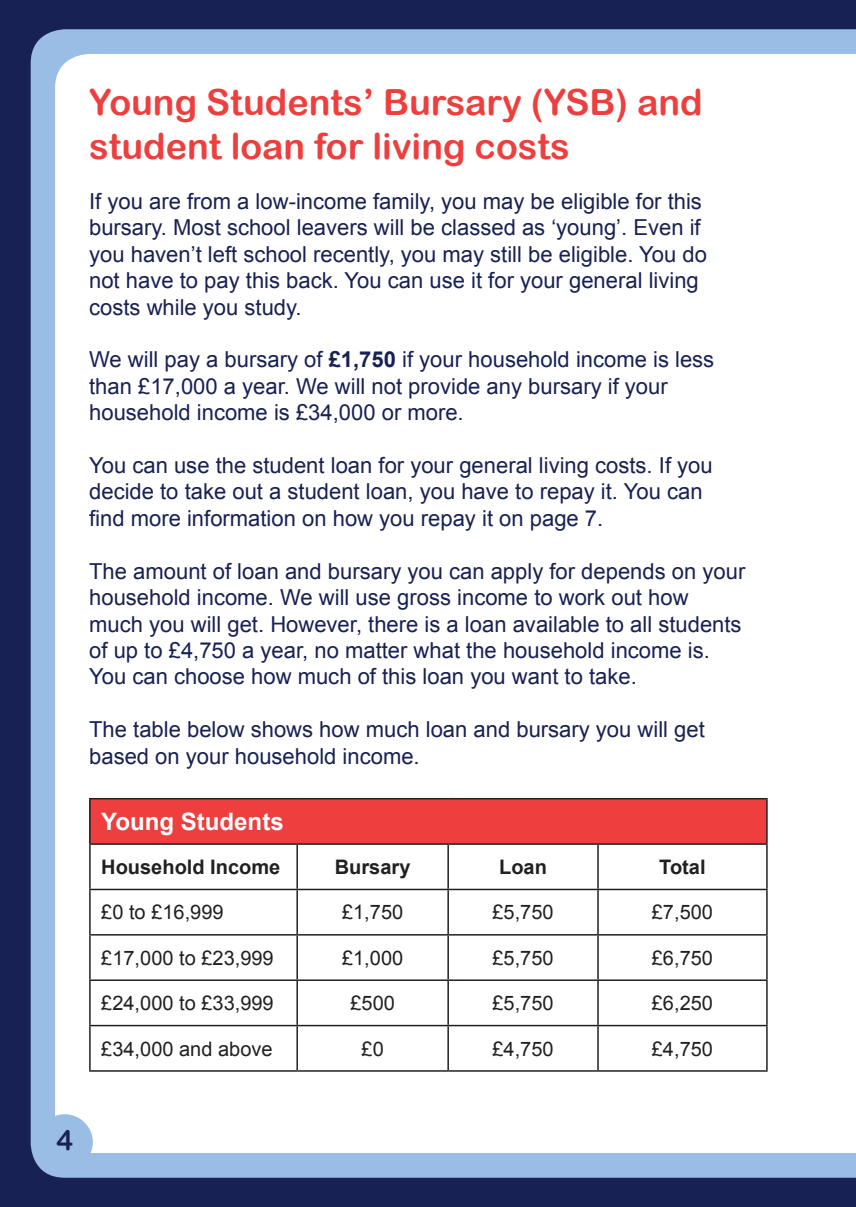
<style>
.page{position:relative;width:856px;height:1207px;background:#fff}
.page>*{position:absolute;margin:0;border:0;box-sizing:border-box;transform-origin:0 0}
.t1{font:36px/43.2px "Arial Rounded MT Bold";color:#ee3f3e}
.t2{font:28px "Arial Rounded MT Bold";color:#172153}
.t3{font:700 24px "Arial";color:#fff}
.t4{font:22px/26.4px "Arial";color:#172153}
.t5{font:20px "Arial";color:#231f20}
.t6{font:700 20px "Arial";color:#231f20}
.s1{font-weight:700}
</style>
<div class="page">
<div style="left:0;top:0;width:855px;height:1207px;background:#172153"></div>
<div style="left:31px;top:29px;width:824px;height:1148px;background:#99bde4"></div>
<div style="left:55px;top:54px;width:800px;height:1099px;background:#fff"></div>
<div style="left:37px;top:1114px;width:56px;height:56px;background:#99bde4;border-radius:50%"></div>
<div style="left:90px;top:798px;width:676px;height:46px;background:#ee3f3e"></div>
<hr style="left:89px;top:798px;width:208px;height:1px;background:#231f20">
<hr style="left:89px;top:799px;width:2px;height:44px;background:#231f20">
<hr style="left:297px;top:798px;width:151px;height:1px;background:#231f20">
<hr style="left:448px;top:798px;width:149px;height:1px;background:#231f20">
<hr style="left:597px;top:798px;width:170px;height:1px;background:#231f20">
<hr style="left:765px;top:799px;width:2px;height:44px;background:#231f20">
<hr style="left:89px;top:843px;width:208px;height:2px;background:#231f20">
<hr style="left:89px;top:845px;width:2px;height:43px;background:#231f20">
<hr style="left:297px;top:843px;width:151px;height:2px;background:#231f20">
<hr style="left:296px;top:845px;width:2px;height:43px;background:#231f20">
<hr style="left:448px;top:843px;width:149px;height:2px;background:#231f20">
<hr style="left:447px;top:845px;width:1px;height:43px;background:#231f20">
<hr style="left:597px;top:843px;width:170px;height:2px;background:#231f20">
<hr style="left:597px;top:845px;width:1px;height:43px;background:#231f20">
<hr style="left:765px;top:845px;width:2px;height:43px;background:#231f20">
<hr style="left:89px;top:888px;width:208px;height:2px;background:#231f20">
<hr style="left:89px;top:890px;width:2px;height:44px;background:#231f20">
<hr style="left:297px;top:888px;width:151px;height:2px;background:#231f20">
<hr style="left:296px;top:890px;width:2px;height:44px;background:#231f20">
<hr style="left:448px;top:888px;width:149px;height:2px;background:#231f20">
<hr style="left:447px;top:890px;width:1px;height:44px;background:#231f20">
<hr style="left:597px;top:888px;width:170px;height:2px;background:#231f20">
<hr style="left:597px;top:890px;width:1px;height:44px;background:#231f20">
<hr style="left:765px;top:890px;width:2px;height:44px;background:#231f20">
<hr style="left:89px;top:934px;width:208px;height:1px;background:#231f20">
<hr style="left:89px;top:935px;width:2px;height:44px;background:#231f20">
<hr style="left:297px;top:934px;width:151px;height:1px;background:#231f20">
<hr style="left:296px;top:935px;width:2px;height:44px;background:#231f20">
<hr style="left:448px;top:934px;width:149px;height:1px;background:#231f20">
<hr style="left:447px;top:935px;width:1px;height:44px;background:#231f20">
<hr style="left:597px;top:934px;width:170px;height:1px;background:#231f20">
<hr style="left:597px;top:935px;width:1px;height:44px;background:#231f20">
<hr style="left:765px;top:935px;width:2px;height:44px;background:#231f20">
<hr style="left:89px;top:979px;width:208px;height:2px;background:#231f20">
<hr style="left:89px;top:981px;width:2px;height:43px;background:#231f20">
<hr style="left:297px;top:979px;width:151px;height:2px;background:#231f20">
<hr style="left:296px;top:981px;width:2px;height:43px;background:#231f20">
<hr style="left:448px;top:979px;width:149px;height:2px;background:#231f20">
<hr style="left:447px;top:981px;width:1px;height:43px;background:#231f20">
<hr style="left:597px;top:979px;width:170px;height:2px;background:#231f20">
<hr style="left:597px;top:981px;width:1px;height:43px;background:#231f20">
<hr style="left:765px;top:981px;width:2px;height:43px;background:#231f20">
<hr style="left:89px;top:1024px;width:208px;height:2px;background:#231f20">
<hr style="left:89px;top:1026px;width:2px;height:44px;background:#231f20">
<hr style="left:297px;top:1024px;width:151px;height:2px;background:#231f20">
<hr style="left:296px;top:1026px;width:2px;height:44px;background:#231f20">
<hr style="left:448px;top:1024px;width:149px;height:2px;background:#231f20">
<hr style="left:447px;top:1026px;width:1px;height:44px;background:#231f20">
<hr style="left:597px;top:1024px;width:170px;height:2px;background:#231f20">
<hr style="left:597px;top:1026px;width:1px;height:44px;background:#231f20">
<hr style="left:765px;top:1026px;width:2px;height:44px;background:#231f20">
<hr style="left:89px;top:1070px;width:208px;height:1px;background:#231f20">
<hr style="left:297px;top:1070px;width:151px;height:1px;background:#231f20">
<hr style="left:448px;top:1070px;width:149px;height:1px;background:#231f20">
<hr style="left:597px;top:1070px;width:170px;height:1px;background:#231f20">
<h1 class="t1" style="left:89px;top:80px;width:614px">Young Students’ Bursary (YSB) and student loan for living costs</h1>
<p class="t4" style="left:89px;top:188px;width:619px">If you are from a low-income family, you may be eligible for this bursary. Most school leavers will be classed as ‘young’. Even if you haven’t left school recently, you may still be eligible. You do not have to pay this back. You can use it for your general living costs while you study.</p>
<p class="t4" style="left:89px;top:347px;width:626px">We will pay a bursary of <span class="s1">£1,750</span> if your household income is less than £17,000 a year. We will not provide any bursary if your household income is £34,000 or more.</p>
<p class="t4" style="left:89px;top:452px;width:624px">You can use the student loan for your general living costs. If you decide to take out a student loan, you have to repay it. You can find more information on how you repay it on page 7.</p>
<p class="t4" style="left:89px;top:558px;width:657px">The amount of loan and bursary you can apply for depends on your household income. We will use gross income to work out how much you will get. However, there is a loan available to all students of up to £4,750 a year, no matter what the household income is.<br>You can choose how much of this loan you want to take.</p>
<p class="t4" style="left:89px;top:716px;width:617px">The table below shows how much loan and bursary you will get based on your household income.</p>
<p class="t3" style="left:101px;top:805px;width:184px">Young Students</p>
<p class="t6" style="left:101px;top:853px;width:180px">Household Income</p>
<p class="t6" style="left:334px;top:853px;width:77px">Bursary</p>
<p class="t6" style="left:499px;top:853px;width:49px">Loan</p>
<p class="t6" style="left:659px;top:853px;width:48px">Total</p>
<p class="t5" style="left:101px;top:899px;width:124px">£0 to £16,999</p>
<p class="t5" style="left:342px;top:899px;width:63px">£1,750</p>
<p class="t5" style="left:492px;top:899px;width:63px">£5,750</p>
<p class="t5" style="left:651px;top:899px;width:63px">£7,500</p>
<p class="t5" style="left:101px;top:944px;width:174px">£17,000 to £23,999</p>
<p class="t5" style="left:342px;top:944px;width:63px">£1,000</p>
<p class="t5" style="left:492px;top:944px;width:63px">£5,750</p>
<p class="t5" style="left:651px;top:944px;width:63px">£6,750</p>
<p class="t5" style="left:101px;top:990px;width:174px">£24,000 to £33,999</p>
<p class="t5" style="left:350px;top:990px;width:46px">£500</p>
<p class="t5" style="left:492px;top:990px;width:63px">£5,750</p>
<p class="t5" style="left:651px;top:990px;width:63px">£6,250</p>
<p class="t5" style="left:101px;top:1035px;width:173px">£34,000 and above</p>
<p class="t5" style="left:361px;top:1035px;width:24px">£0</p>
<p class="t5" style="left:492px;top:1035px;width:63px">£4,750</p>
<p class="t5" style="left:651px;top:1035px;width:63px">£4,750</p>
<p class="t2" style="left:56px;top:1123px;width:18px">4</p>
</div>
